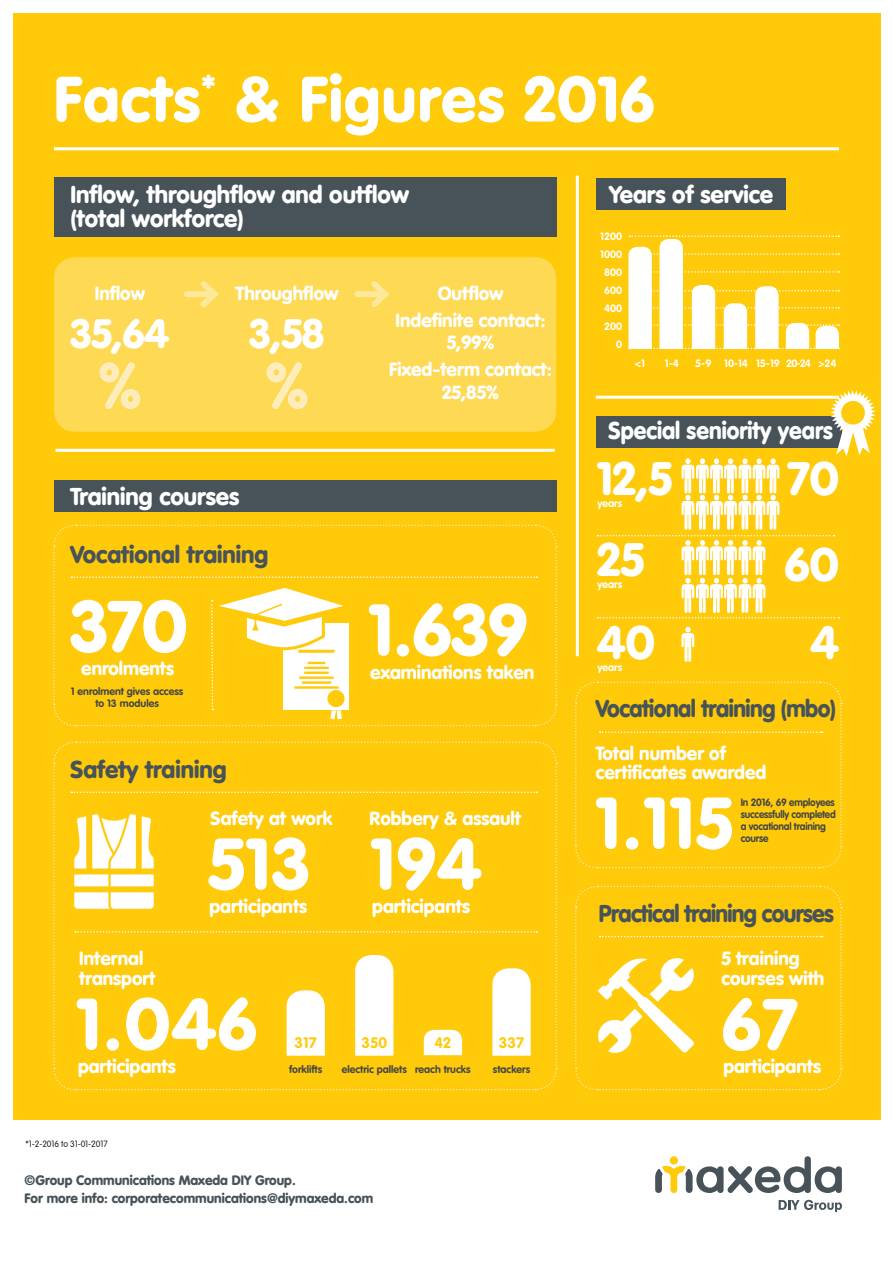
<style>
.page{position:relative;width:893px;height:1263px;background:#fff}
.page>*{position:absolute;margin:0;border:0;box-sizing:border-box;transform-origin:0 0}
.t1{font:900 71.7px "VAG Rounded";letter-spacing:.03em;color:#fff}
.t2{font:900 63px "VAG Rounded";letter-spacing:.02em;color:#fff}
.t3{font:900 63px "VAG Rounded";color:#feedbb}
.t4{font:900 46.2px/78.4px "VAG Rounded";color:#fff;text-align:center}
.t5{font:900 40.35px "VAG Rounded";color:#fff}
.t6{font:900 24px/24px "VAG Rounded";color:#fff}
.t7{font:900 24px "VAG Rounded";letter-spacing:-.02em;color:#475359;scale:.95 1}
.t8{font:900 24px "VAG Rounded";color:#475359}
.t9{font:900 24px "VAG Rounded";color:#fff;scale:.95 1}
.t10{font:900 18.75px/19.5px "VAG Rounded";color:#fff}
.t11{font:700 15px "VAG Rounded";color:#feca0a}
.Kop_17{font:900 13.5px "VAG Rounded";color:#475359}
.t12{font:700 10.5px/12px "VAG Rounded";color:#454647;text-align:center}
.t13{font:700 10.5px/12px "VAG Rounded";letter-spacing:-.02em;color:#454647;scale:.95 1}
.t14{font:700 10.5px/18px "VAG Rounded";color:#fff;text-align:right}
.t15{font:300 9px "VAG Rounded";letter-spacing:-.01em;color:#231f20}
</style>
<div class="page">
<div style="left:13px;top:13px;width:867px;height:1106px;background:#feca0a"></div>
<hr style="left:54px;top:147px;width:785px;height:3px;background:#fff">
<div style="left:54px;top:257px;width:502px;height:175px;background:#fed953;border-radius:21px"></div>
<div style="left:187px;top:291px;width:27px;height:6px;background:#fee89c"></div>
<svg style="left:195px;top:281px;width:24px;height:27px"></svg>
<div style="left:357px;top:291px;width:28px;height:6px;background:#fee89c"></div>
<svg style="left:366px;top:281px;width:24px;height:26px"></svg>
<div style="left:54px;top:178px;width:502px;height:59px;background:#475359"></div>
<div style="left:54px;top:480px;width:502px;height:32px;background:#475359"></div>
<hr style="left:596px;top:396px;width:243px;height:3px;background:#fff">
<svg style="left:628px;top:235px;width:211px;height:114px"></svg>
<div style="left:596px;top:178px;width:190px;height:32px;background:#475359"></div>
<svg style="left:681px;top:626px;width:13px;height:36px"></svg>
<svg style="left:598px;top:390px;width:278px;height:228px"></svg>
<hr style="left:576px;top:176px;width:3px;height:480px;background:#fff">
<hr style="left:55px;top:449px;width:500px;height:3px;background:#fff">
<svg style="left:53px;top:524px;width:505px;height:203px"></svg>
<svg style="left:575px;top:885px;width:267px;height:206px"></svg>
<img style="left:599px;top:959px;width:94px;height:94px">
<svg style="left:53px;top:741px;width:505px;height:350px"></svg>
<svg style="left:575px;top:681px;width:267px;height:188px"></svg>
<svg style="left:655px;top:1156px;width:187px;height:37px"></svg>
<svg style="left:779px;top:1200px;width:63px;height:12px"></svg>
<p class="t2" style="left:54px;top:61px;width:602px">Facts<sup>*</sup> &amp; Figures 2016</p>
<p class="t6" style="left:70px;top:182px;width:340px">Inflow, throughflow and outflow (total workforce)</p>
<p class="t10" style="left:95px;top:283px;width:52px">Inflow</p>
<p class="t5" style="left:70px;top:309px;width:100px">35,64</p>
<p class="t3" style="left:98px;top:348px;width:45px">%</p>
<p class="t10" style="left:236px;top:283px;width:104px">Throughflow</p>
<p class="t5" style="left:250px;top:309px;width:76px">3,58</p>
<p class="t3" style="left:265px;top:348px;width:45px">%</p>
<p class="t10" style="left:396px;top:279px;width:152px;line-height:27px;text-align:center">Outflow<br>Indefinite contact:</p>
<p class="t10" style="left:389px;top:329px;width:164px;line-height:27px;text-align:center">5,99%<br>Fixed-term contact:</p>
<p class="t10" style="left:442px;top:382px;width:58px">25,85%</p>
<p class="t6" style="left:70px;top:484px;width:170px">Training courses</p>
<p class="t8" style="left:70px;top:540px;width:199px">Vocational training</p>
<p class="t1" style="left:70px;top:583px;width:118px">370</p>
<p class="t10" style="left:81px;top:659px;width:94px">enrolments</p>
<p class="t12" style="left:71px;top:685px;width:114px">1 enrolment gives access to 13 modules</p>
<p class="t8" style="left:70px;top:755px;width:157px">Safety training</p>
<p class="t10" style="left:211px;top:809px;width:123px">Safety at work</p>
<p class="t10" style="left:79px;top:948px;width:78px">Internal transport</p>
<p class="t1" style="left:208px;top:821px;width:103px">513</p>
<p class="t10" style="left:210px;top:896px;width:99px">participants</p>
<p class="t1" style="left:369px;top:587px;width:160px">1.639</p>
<p class="t10" style="left:370px;top:662px;width:165px">examinations taken</p>
<p class="t10" style="left:370px;top:809px;width:153px">Robbery &amp; assault</p>
<p class="t1" style="left:371px;top:821px;width:112px">194</p>
<p class="t10" style="left:372px;top:896px;width:99px">participants</p>
<p class="t6" style="left:609px;top:182px;width:166px">Years of service</p>
<p class="t14" style="left:600px;top:227px;width:23px">1200<br>1000<br>800<br>600<br>400<br>200<br>0</p>
<p class="t14" style="left:635px;top:354px;width:12px">&lt;1</p>
<p class="t14" style="left:665px;top:354px;width:15px">1-4</p>
<p class="t14" style="left:695px;top:354px;width:143px">5-9 10-14 15-19 20-24 &gt;24</p>
<p class="t9" style="left:608px;top:416px;width:238px">Special seniority years</p>
<p class="t4" style="left:597px;top:439px;width:76px">12,5</p>
<p class="t14" style="left:598px;top:494px;width:26px">years</p>
<p class="t4" style="left:598px;top:520px;width:48px">25</p>
<p class="t14" style="left:598px;top:576px;width:26px">years</p>
<p class="t4" style="left:598px;top:603px;width:59px">40</p>
<p class="t14" style="left:598px;top:658px;width:26px">years</p>
<p class="t4" style="left:788px;top:439px;width:53px">70</p>
<p class="t4" style="left:785px;top:524px;width:55px">60<br>4</p>
<p class="t7" style="left:596px;top:694px;width:254px">Vocational training (mbo)</p>
<p class="t10" style="left:596px;top:743px;width:172px">Total number of certificates awarded</p>
<p class="t1" style="left:596px;top:780px;width:137px">1.115</p>
<p class="t13" style="left:741px;top:796px;width:102px">In 2016, 69 employees successfully completed a vocational training course</p>
<p class="t7" style="left:599px;top:899px;width:249px">Practical training courses</p>
<p class="t10" style="left:721px;top:948px;width:105px">5 training courses with</p>
<p class="t1" style="left:77px;top:981px;width:181px">1.046</p>
<p class="t1" style="left:722px;top:981px;width:77px">67</p>
<p class="t10" style="left:78px;top:1057px;width:99px">participants</p>
<p class="t10" style="left:723px;top:1057px;width:99px">participants</p>
<p class="t11" style="left:295px;top:1034px;width:24px">317</p>
<p class="t12" style="left:289px;top:1063px;width:35px">forklifts</p>
<p class="t11" style="left:361px;top:1034px;width:27px">350</p>
<p class="t12" style="left:342px;top:1063px;width:67px">electric pallets</p>
<p class="t11" style="left:434px;top:1034px;width:19px">42</p>
<p class="t12" style="left:415px;top:1063px;width:57px">reach trucks</p>
<p class="t11" style="left:499px;top:1034px;width:27px">337</p>
<p class="t12" style="left:493px;top:1063px;width:39px">stackers</p>
<p class="t15" style="left:26px;top:1138px;width:84px">*1-2-2016 to 31-01-2017</p>
<p class="Kop_17" style="left:25px;top:1172px;width:273px">©Group Communications Maxeda DIY Group.</p>
<p class="Kop_17" style="left:25px;top:1190px;width:350px">For more info: corporatecommunications@diymaxeda.com</p>
</div>
